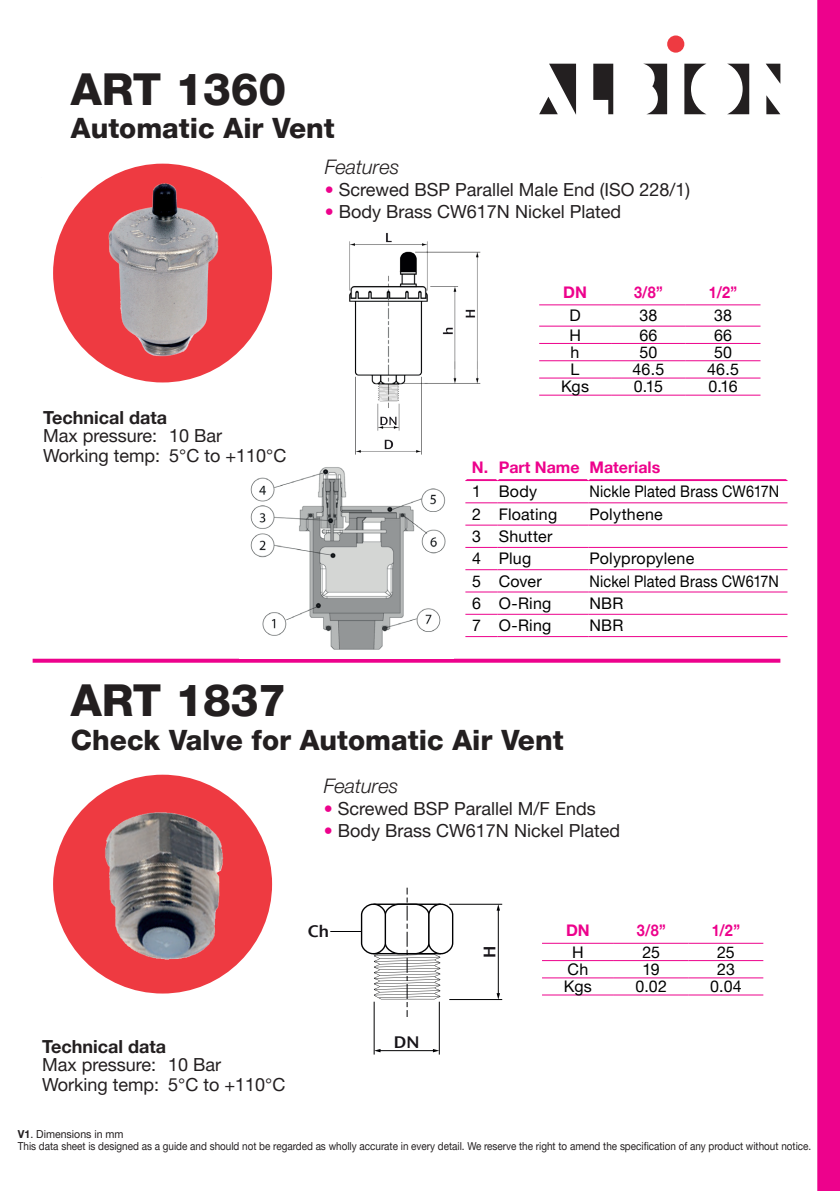
<style>
.page{position:relative;width:840px;height:1191px;background:#fff}
.page>*{position:absolute;margin:0;border:0;box-sizing:border-box;transform-origin:0 0}
.t1{font:800 44px "Helvetica Neue LT Pro";color:#231f20}
.t2{font:800 28px "Helvetica Neue LT Pro";color:#231f20}
.t3{font:italic 300 20px "Helvetica Neue LT Pro";color:#231f20}
.t4{font:18px/20px "Helvetica Neue LT Pro";color:#231f20}
.t5{font:700 18px "Helvetica Neue LT Pro";color:#231f20}
.t6{font:600 16.6px "Stone Sans LT";color:#171419}
.t7{font:16px/22.2px "Helvetica Neue LT Pro";letter-spacing:.015em;color:#000}
.t8{font:16px "Helvetica Neue LT Pro";letter-spacing:.015em;color:#000;scale:.9 1}
.t9{font:700 16px "Helvetica Neue LT Pro";color:#ed028c}
.t10{font:700 16px "Helvetica Neue LT Pro";color:#ed028c;scale:.9 1}
.t11{font:11px/12px "Helvetica Neue LT Pro";color:#231f20;scale:.96 1}
.s1{color:#ed028c}
.s2{font-weight:700}
</style>
<div class="page">
<svg style="left:51px;top:162px;width:223px;height:222px;background:#f05c62"></svg>
<svg style="left:539px;top:64px;width:36px;height:51px"></svg>
<svg style="left:593px;top:64px;width:20px;height:50px"></svg>
<svg style="left:644px;top:64px;width:22px;height:50px"></svg>
<svg style="left:684px;top:64px;width:22px;height:50px"></svg>
<svg style="left:728px;top:64px;width:20px;height:50px"></svg>
<svg style="left:766px;top:95px;width:14px;height:19px"></svg>
<svg style="left:766px;top:64px;width:14px;height:19px"></svg>
<div style="left:666px;top:35px;width:18px;height:18px;background:#ee3a41;border-radius:50%"></div>
<svg style="left:817px;top:0;width:22px;height:1191px;background:#ed088f"></svg>
<hr style="left:541px;top:942px;width:72px;height:1px;background:#ed028c">
<hr style="left:613px;top:942px;width:75px;height:1px;background:#ed028c">
<hr style="left:688px;top:942px;width:74px;height:1px;background:#ed028c">
<hr style="left:541px;top:960px;width:72px;height:1px;background:#ed028c">
<hr style="left:613px;top:960px;width:75px;height:1px;background:#ed028c">
<hr style="left:688px;top:960px;width:74px;height:1px;background:#ed028c">
<hr style="left:541px;top:977px;width:72px;height:1px;background:#ed028c">
<hr style="left:613px;top:977px;width:75px;height:1px;background:#ed028c">
<hr style="left:688px;top:977px;width:74px;height:1px;background:#ed028c">
<hr style="left:541px;top:994px;width:72px;height:1px;background:#ed028c">
<hr style="left:613px;top:994px;width:75px;height:1px;background:#ed028c">
<hr style="left:688px;top:994px;width:74px;height:1px;background:#ed028c">
<div style="left:428px;top:903px;width:25px;height:51px;border:1px solid #000002;border-radius:11px"></div>
<div style="left:360px;top:903px;width:26px;height:51px;border:1px solid #000002;border-radius:11px"></div>
<svg style="left:373px;top:887px;width:67px;height:130px"></svg>
<hr style="left:373px;top:1001px;width:1px;height:53px;background:#000002">
<hr style="left:438px;top:1001px;width:1px;height:53px;background:#000002">
<hr style="left:330px;top:931px;width:31px;height:1px;background:#000002">
<hr style="left:379px;top:1050px;width:55px;height:1px;background:#000002">
<svg style="left:374px;top:1049px;width:6px;height:3px"></svg>
<svg style="left:432px;top:1049px;width:7px;height:3px"></svg>
<hr style="left:449px;top:999px;width:53px;height:1px;background:#000002">
<hr style="left:449px;top:904px;width:53px;height:1px;background:#000002">
<hr style="left:497px;top:909px;width:1px;height:85px;background:#000002">
<svg style="left:496px;top:993px;width:3px;height:6px"></svg>
<svg style="left:496px;top:904px;width:3px;height:6px"></svg>
<svg style="left:33px;top:658px;width:747px;height:4px;background:#f034a2"></svg>
<svg style="left:51px;top:772px;width:223px;height:223px;background:#f0585e"></svg>
<img style="left:349px;top:233px;width:132px;height:222px">
<hr style="left:539px;top:304px;width:71px;height:1px;background:#ed028c">
<hr style="left:610px;top:304px;width:75px;height:1px;background:#ed028c">
<hr style="left:685px;top:304px;width:75px;height:1px;background:#ed028c">
<hr style="left:539px;top:326px;width:71px;height:1px;background:#ed028c">
<hr style="left:610px;top:326px;width:75px;height:1px;background:#ed028c">
<hr style="left:685px;top:326px;width:75px;height:1px;background:#ed028c">
<hr style="left:539px;top:343px;width:71px;height:1px;background:#ed028c">
<hr style="left:610px;top:343px;width:75px;height:1px;background:#ed028c">
<hr style="left:685px;top:343px;width:75px;height:1px;background:#ed028c">
<hr style="left:539px;top:360px;width:71px;height:1px;background:#ed028c">
<hr style="left:610px;top:360px;width:75px;height:1px;background:#ed028c">
<hr style="left:685px;top:360px;width:75px;height:1px;background:#ed028c">
<hr style="left:539px;top:377px;width:71px;height:1px;background:#ed028c">
<hr style="left:610px;top:377px;width:75px;height:1px;background:#ed028c">
<hr style="left:685px;top:377px;width:75px;height:1px;background:#ed028c">
<hr style="left:539px;top:395px;width:71px;height:1px;background:#ed028c">
<hr style="left:610px;top:395px;width:75px;height:1px;background:#ed028c">
<hr style="left:685px;top:395px;width:75px;height:1px;background:#ed028c">
<img style="left:51px;top:178px;width:223px;height:194px">
<img style="left:51px;top:801px;width:223px;height:184px">
<img style="left:250px;top:467px;width:196px;height:183px">
<hr style="left:465px;top:502px;width:32px;height:1px;background:#ed028c">
<hr style="left:497px;top:502px;width:91px;height:1px;background:#ed028c">
<hr style="left:588px;top:502px;width:199px;height:1px;background:#ed028c">
<hr style="left:465px;top:524px;width:32px;height:1px;background:#ed028c">
<hr style="left:497px;top:524px;width:91px;height:1px;background:#ed028c">
<hr style="left:588px;top:524px;width:199px;height:1px;background:#ed028c">
<hr style="left:465px;top:547px;width:32px;height:1px;background:#ed028c">
<hr style="left:497px;top:547px;width:91px;height:1px;background:#ed028c">
<hr style="left:588px;top:547px;width:199px;height:1px;background:#ed028c">
<hr style="left:465px;top:569px;width:32px;height:1px;background:#ed028c">
<hr style="left:497px;top:569px;width:91px;height:1px;background:#ed028c">
<hr style="left:588px;top:569px;width:199px;height:1px;background:#ed028c">
<hr style="left:465px;top:591px;width:32px;height:1px;background:#ed028c">
<hr style="left:497px;top:591px;width:91px;height:1px;background:#ed028c">
<hr style="left:588px;top:591px;width:199px;height:1px;background:#ed028c">
<hr style="left:465px;top:614px;width:32px;height:1px;background:#ed028c">
<hr style="left:497px;top:614px;width:91px;height:1px;background:#ed028c">
<hr style="left:588px;top:614px;width:199px;height:1px;background:#ed028c">
<hr style="left:465px;top:636px;width:32px;height:1px;background:#ed028c">
<hr style="left:497px;top:636px;width:91px;height:1px;background:#ed028c">
<hr style="left:588px;top:636px;width:199px;height:1px;background:#ed028c">
<hr style="left:465px;top:480px;width:32px;height:1px;background:#ed028c">
<hr style="left:497px;top:480px;width:91px;height:1px;background:#ed028c">
<hr style="left:588px;top:480px;width:199px;height:1px;background:#ed028c">
<hr style="left:466px;top:479px;width:30px;height:1px;background:#ed028c">
<hr style="left:498px;top:479px;width:89px;height:1px;background:#ed028c">
<hr style="left:589px;top:479px;width:196px;height:1px;background:#ed028c">
<h1 class="t1" style="left:71px;top:63px;width:217px">ART 1360</h1>
<h2 class="t2" style="left:71px;top:112px;width:265px">Automatic Air Vent</h2>
<p class="t3" style="left:324px;top:155px;width:76px">Features</p>
<p class="t4" style="left:324px;top:179px;width:367px"><span class="s1">•</span> Screwed BSP Parallel Male End (ISO 228/1)</p>
<p class="t4" style="left:324px;top:201px;width:298px"><span class="s1">•</span> Body Brass CW617N Nickel Plated</p>
<p class="t5" style="left:43px;top:406px;width:125px">Technical data</p>
<p class="t4" style="left:43px;top:425px;width:245px">Max pressure: 10 Bar<br>Working temp: 5°C to +110°C</p>
<p class="t9" style="left:563px;top:282px;width:25px">DN</p>
<p class="t10" style="left:633px;top:282px;width:34px">3/8”</p>
<p class="t10" style="left:708px;top:282px;width:33px">1/2”</p>
<p class="t7" style="left:569px;top:304px;width:13px">D</p>
<p class="t7" style="left:639px;top:304px;width:20px">38</p>
<p class="t7" style="left:713px;top:304px;width:20px">38</p>
<p class="t7" style="left:569px;top:323px;width:13px">H</p>
<p class="t7" style="left:639px;top:323px;width:20px">66</p>
<p class="t7" style="left:713px;top:323px;width:20px">66</p>
<p class="t7" style="left:570px;top:341px;width:10px">h</p>
<p class="t7" style="left:639px;top:341px;width:19px">50</p>
<p class="t7" style="left:713px;top:341px;width:19px">50</p>
<p class="t7" style="left:570px;top:358px;width:10px">L</p>
<p class="t7" style="left:632px;top:358px;width:33px">46.5</p>
<p class="t7" style="left:706px;top:358px;width:33px">46.5</p>
<p class="t7" style="left:560px;top:375px;width:30px">Kgs</p>
<p class="t7" style="left:633px;top:375px;width:31px">0.15</p>
<p class="t7" style="left:708px;top:375px;width:31px">0.16</p>
<p class="t9" style="left:471px;top:458px;width:190px">N. Part Name Materials</p>
<p class="t7" style="left:472px;top:480px;width:66px">1 Body</p>
<p class="t8" style="left:589px;top:482px;width:212px">Nickle Plated Brass CW617N</p>
<p class="t7" style="left:472px;top:502px;width:86px">2 Floating</p>
<p class="t7" style="left:589px;top:502px;width:75px">Polythene</p>
<p class="t7" style="left:472px;top:525px;width:82px">3 Shutter<br>4 Plug</p>
<p class="t7" style="left:589px;top:547px;width:106px">Polypropylene</p>
<p class="t7" style="left:472px;top:569px;width:71px">5 Cover</p>
<p class="t8" style="left:589px;top:571px;width:212px">Nickel Plated Brass CW617N</p>
<p class="t7" style="left:472px;top:591px;width:81px">6 O-Ring</p>
<p class="t7" style="left:589px;top:591px;width:35px">NBR</p>
<p class="t7" style="left:472px;top:614px;width:81px">7 O-Ring</p>
<p class="t7" style="left:589px;top:614px;width:35px">NBR</p>
<h1 class="t1" style="left:71px;top:674px;width:217px">ART 1837</h1>
<h2 class="t2" style="left:71px;top:723px;width:494px">Check Valve for Automatic Air Vent</h2>
<p class="t3" style="left:323px;top:773px;width:76px">Features</p>
<p class="t4" style="left:323px;top:797px;width:273px"><span class="s1">•</span> Screwed BSP Parallel M/F Ends</p>
<p class="t4" style="left:323px;top:819px;width:298px"><span class="s1">•</span> Body Brass CW617N Nickel Plated</p>
<p class="t6" style="left:307px;top:920px;width:23px">Ch</p>
<p class="t5" style="left:42px;top:1035px;width:125px">Technical data</p>
<p class="t4" style="left:42px;top:1053px;width:245px">Max pressure: 10 Bar<br>Working temp: 5°C to +110°C</p>
<p class="t6" style="left:394px;top:1032px;width:27px">DN</p>
<p class="t6" style="left:479px;top:958px;width:14px;rotate:-90deg">H</p>
<p class="t9" style="left:565px;top:920px;width:25px">DN</p>
<p class="t10" style="left:636px;top:920px;width:34px">3/8”</p>
<p class="t10" style="left:711px;top:920px;width:33px">1/2”</p>
<p class="t7" style="left:572px;top:940px;width:13px">H</p>
<p class="t7" style="left:642px;top:940px;width:19px">25</p>
<p class="t7" style="left:716px;top:940px;width:19px">25</p>
<p class="t7" style="left:567px;top:957px;width:22px">Ch</p>
<p class="t7" style="left:642px;top:957px;width:19px">19</p>
<p class="t7" style="left:716px;top:957px;width:19px">23</p>
<p class="t7" style="left:563px;top:975px;width:30px">Kgs</p>
<p class="t7" style="left:635px;top:975px;width:33px">0.02</p>
<p class="t7" style="left:709px;top:975px;width:33px">0.04</p>
<p class="t11" style="left:18px;top:1128px;width:827px"><span class="s2">V1</span>. Dimensions in mm<br>This data sheet is designed as a guide and should not be regarded as wholly accurate in every detail. We reserve the right to amend the specification of any product without notice.</p>
</div>
